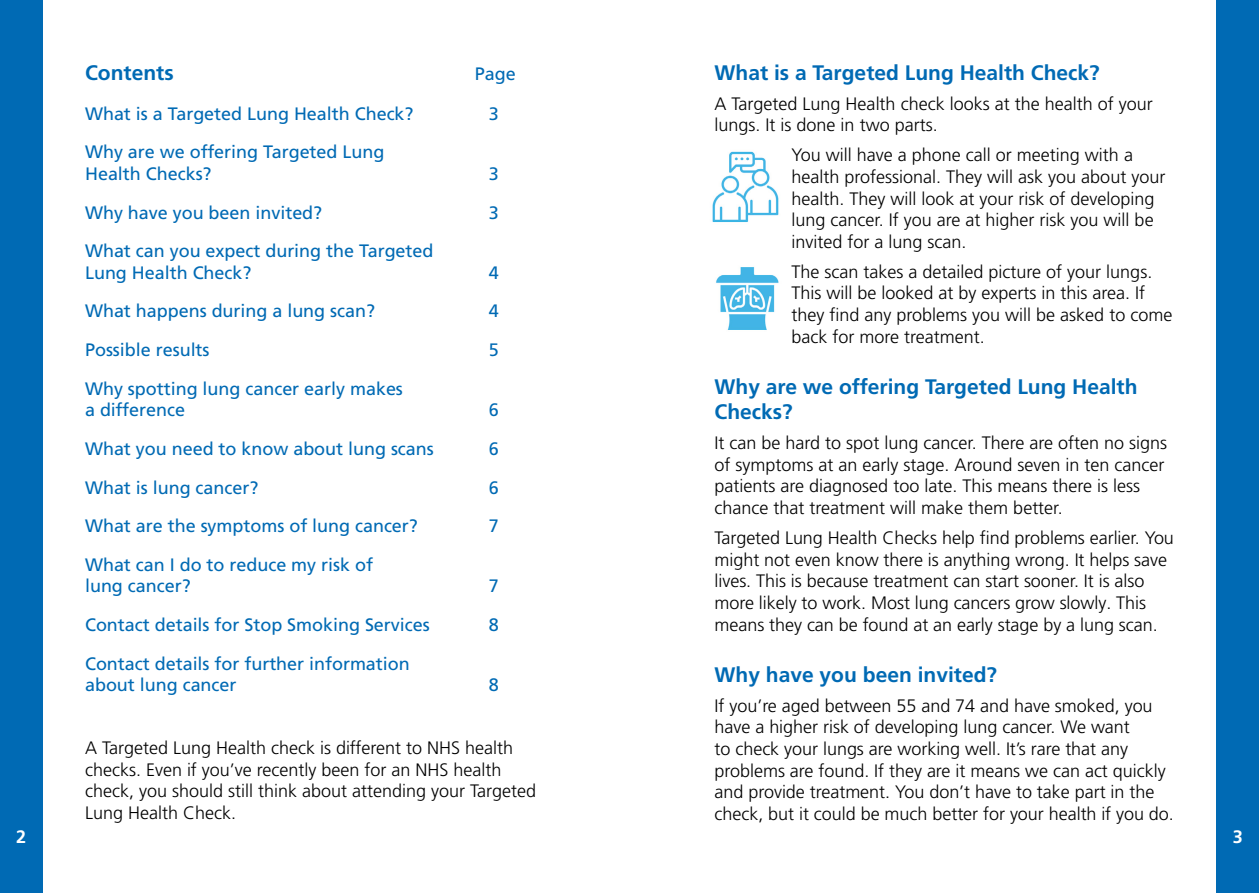
<style>
.page{position:relative;width:1259px;height:893px;background:#fff}
.page>*{position:absolute;margin:0;border:0;box-sizing:border-box;transform-origin:0 0}
.t1{font:700 21px/25.2px "Frutiger LT Pro";color:#006ab4}
.t2{font:300 18px/21.6px "Frutiger LT Pro";color:#000}
.t3{font:18px/21.6px "Frutiger LT Pro";color:#006ab4}
.t4{font:700 18px "Frutiger LT Pro";color:#fff}
</style>
<div class="page">
<div style="left:0;top:0;width:43px;height:893px;background:#006ab4"></div>
<div style="left:1216px;top:0;width:43px;height:893px;background:#006ab4"></div>
<img style="left:712px;top:151px;width:67px;height:71px">
<img style="left:716px;top:267px;width:63px;height:63px">
<p class="t1" style="left:85px;top:60px;width:90px">Contents</p>
<p class="t3" style="left:475px;top:63px;width:43px">Page</p>
<p class="t3" style="left:85px;top:103px;width:330px">What is a Targeted Lung Health Check?</p>
<p class="t3" style="left:489px;top:103px;width:12px">3</p>
<p class="t3" style="left:85px;top:141px;width:301px">Why are we offering Targeted Lung<br>Health Checks?</p>
<p class="t3" style="left:489px;top:163px;width:12px">3</p>
<p class="t3" style="left:85px;top:202px;width:239px">Why have you been invited?</p>
<p class="t3" style="left:489px;top:202px;width:12px">3</p>
<p class="t3" style="left:85px;top:240px;width:350px">What can you expect during the Targeted<br>Lung Health Check?</p>
<p class="t3" style="left:489px;top:262px;width:12px">4</p>
<p class="t3" style="left:85px;top:300px;width:291px">What happens during a lung scan?</p>
<p class="t3" style="left:489px;top:300px;width:12px">4</p>
<p class="t3" style="left:85px;top:339px;width:126px">Possible results</p>
<p class="t3" style="left:489px;top:339px;width:12px">5</p>
<p class="t3" style="left:85px;top:378px;width:319px">Why spotting lung cancer early makes a difference</p>
<p class="t3" style="left:489px;top:399px;width:12px">6</p>
<p class="t3" style="left:85px;top:438px;width:350px">What you need to know about lung scans</p>
<p class="t3" style="left:489px;top:438px;width:12px">6</p>
<p class="t3" style="left:85px;top:477px;width:175px">What is lung cancer?</p>
<p class="t3" style="left:489px;top:477px;width:12px">6</p>
<p class="t3" style="left:85px;top:515px;width:334px">What are the symptoms of lung cancer?</p>
<p class="t3" style="left:489px;top:515px;width:12px">7</p>
<p class="t3" style="left:85px;top:554px;width:289px">What can I do to reduce my risk of lung cancer?</p>
<p class="t3" style="left:489px;top:575px;width:12px">7</p>
<p class="t3" style="left:85px;top:614px;width:346px">Contact details for Stop Smoking Services</p>
<p class="t3" style="left:489px;top:614px;width:12px">8</p>
<p class="t3" style="left:85px;top:653px;width:326px">Contact details for further information about lung cancer</p>
<p class="t3" style="left:489px;top:674px;width:12px">8</p>
<p class="t2" style="left:85px;top:737px;width:453px">A Targeted Lung Health check is different to NHS health checks. Even if you’ve recently been for an NHS health check, you should still think about attending your Targeted Lung Health Check.</p>
<p class="t1" style="left:714px;top:60px;width:387px">What is a Targeted Lung Health Check?</p>
<p class="t2" style="left:714px;top:93px;width:440px">A Targeted Lung Health check looks at the health of your lungs. It is done in two parts.</p>
<p class="t2" style="left:791px;top:144px;width:375px">You will have a phone call or meeting with a health professional. They will ask you about your health. They will look at your risk of developing lung cancer. If you are at higher risk you will be invited for a lung scan.</p>
<p class="t2" style="left:791px;top:261px;width:382px">The scan takes a detailed picture of your lungs.<br>This will be looked at by experts in this area. If they find any problems you will be asked to come back for more treatment.</p>
<p class="t1" style="left:714px;top:374px;width:424px">Why are we offering Targeted Lung Health<br>Checks?</p>
<p class="t2" style="left:714px;top:432px;width:454px">It can be hard to spot lung cancer. There are often no signs of symptoms at an early stage. Around seven in ten cancer patients are diagnosed too late. This means there is less chance that treatment will make them better.</p>
<p class="t2" style="left:714px;top:527px;width:461px">Targeted Lung Health Checks help find problems earlier. You might not even know there is anything wrong. It helps save lives. This is because treatment can start sooner. It is also more likely to work. Most lung cancers grow slowly. This means they can be found at an early stage by a lung scan.</p>
<p class="t1" style="left:714px;top:662px;width:284px">Why have you been invited?</p>
<p class="t2" style="left:714px;top:695px;width:461px">If you’re aged between 55 and 74 and have smoked, you have a higher risk of developing lung cancer. We want<br>to check your lungs are working well. It’s rare that any problems are found. If they are it means we can act quickly and provide treatment. You don’t have to take part in the check, but it could be much better for your health if you do.</p>
<p class="t4" style="left:16px;top:826px;width:12px">2</p>
<p class="t4" style="left:1232px;top:826px;width:12px">3</p>
</div>
